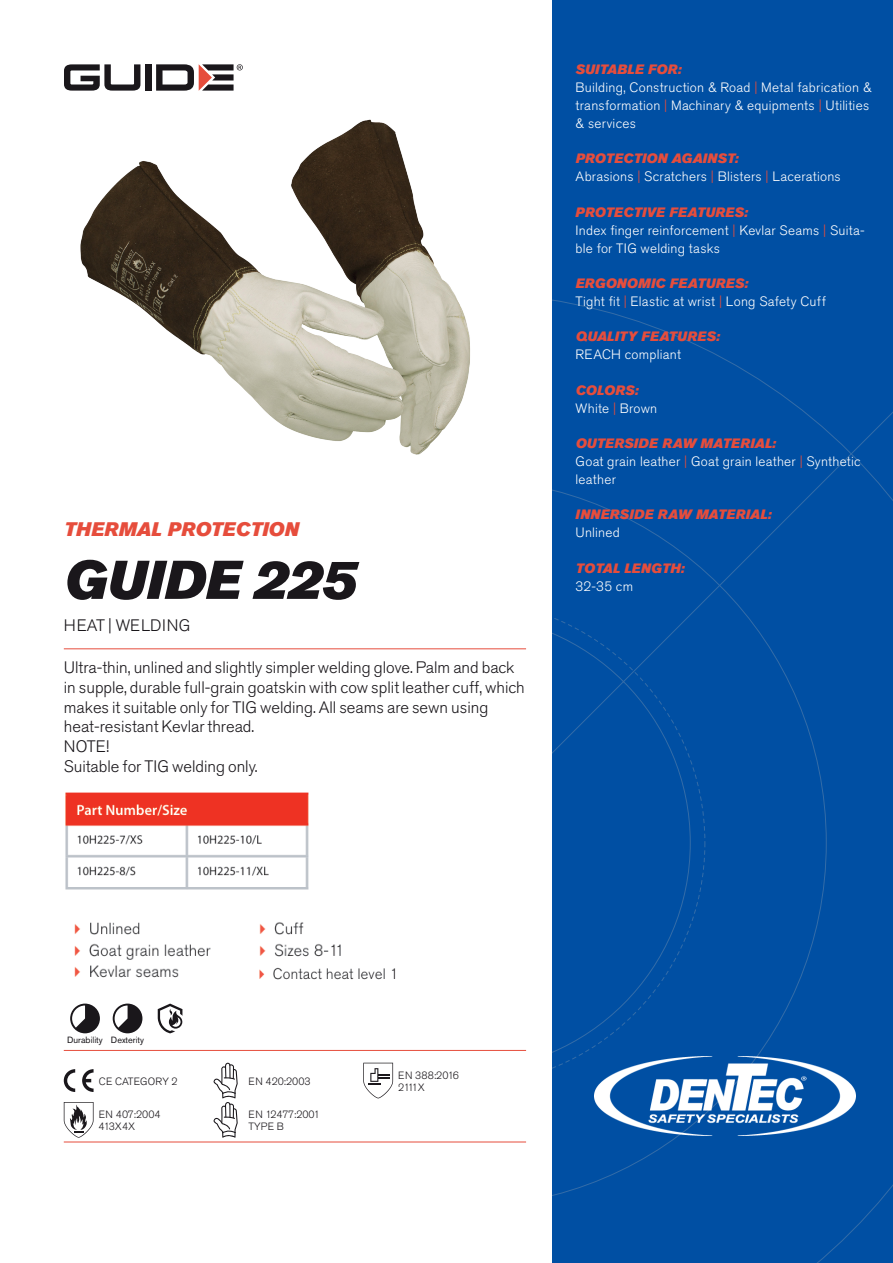
<style>
.page{position:relative;width:893px;height:1263px;background:#fff}
.page>*{position:absolute;margin:0;border:0;box-sizing:border-box;transform-origin:0 0}
.t1{font:italic 54px "Akzidenz Grotesk Pro Super";color:#1a171b}
.t2{font:italic 19.5px "Akzidenz Grotesk Pro Super";color:#e64d3c}
.t3{font:300 16.5px/19.8px "Akzidenz Grotesk Pro";color:#1a171b}
.t4{font:300 16.5px "Akzidenz Grotesk Pro";letter-spacing:.03em;color:#1a171b}
.t5{font:300 13.5px/18px "Akzidenz Grotesk Pro";letter-spacing:.02em;color:#fff}
.t6{font:italic 13.5px "Akzidenz Grotesk Pro Super";letter-spacing:.015em;color:#e64d3c}
.t7{font:300 10.5px/12px "Akzidenz Grotesk Pro";color:#1a171b}
.t8{font:9px "Akzidenz Grotesk Pro";color:#1a171b}
.s1{color:#e64d3c}
</style>
<div class="page">
<div style="left:145px;top:64px;width:7px;height:27px;background:#1a171b"></div>
<svg style="left:156px;top:64px;width:87px;height:27px"></svg>
<svg style="left:64px;top:64px;width:76px;height:27px"></svg>
<div style="left:553px;top:0;width:340px;height:1263px;background:#004fa3"></div>
<svg style="left:553px;top:299px;width:340px;height:964px"></svg>
<hr style="left:64px;top:1050px;width:462px;height:1px;background:#e64d3c">
<hr style="left:64px;top:1142px;width:462px;height:1px;background:#e64d3c">
<svg style="left:70px;top:1003px;width:30px;height:30px"></svg>
<svg style="left:113px;top:1003px;width:29px;height:30px"></svg>
<svg style="left:158px;top:1003px;width:24px;height:30px"></svg>
<svg style="left:64px;top:1069px;width:11px;height:23px"></svg>
<svg style="left:82px;top:1069px;width:12px;height:23px"></svg>
<svg style="left:363px;top:1063px;width:30px;height:35px"></svg>
<svg style="left:64px;top:1102px;width:30px;height:36px"></svg>
<svg style="left:214px;top:1063px;width:24px;height:75px"></svg>
<img style="left:80px;top:119px;width:390px;height:336px">
<hr style="left:64px;top:648px;width:462px;height:1px;background:#e64d3c">
<img style="left:594px;top:1056px;width:261px;height:79px">
<img style="left:74px;top:922px;width:267px;height:56px">
<img style="left:65px;top:792px;width:244px;height:98px">
<img style="left:256px;top:961px;width:140px;height:19px">
<h2 class="t2" style="left:64px;top:517px;width:236px">THERMAL PROTECTION</h2>
<h1 class="t1" style="left:64px;top:545px;width:294px">GUIDE 225</h1>
<p class="t4" style="left:64px;top:615px;width:128px">HEAT | WELDING</p>
<p class="t3" style="left:64px;top:657px;width:462px">Ultra-thin, unlined and slightly simpler welding glove. Palm and back in supple, durable full-grain goatskin with cow split leather cuff, which makes it suitable only for TIG welding. All seams are sewn using heat-resistant Kevlar thread.<br>NOTE!<br>Suitable for TIG welding only.</p>
<p class="t6" style="left:576px;top:60px;width:107px">SUITABLE FOR:</p>
<p class="t5" style="left:576px;top:78px;width:298px">Building, Construction &amp; Road <span class="s1">|</span> Metal fabrication &amp; transformation <span class="s1">|</span> Machinary &amp; equipments <span class="s1">|</span> Utilities &amp; services</p>
<p class="t6" style="left:576px;top:150px;width:164px">PROTECTION AGAINST:</p>
<p class="t5" style="left:576px;top:168px;width:267px">Abrasions <span class="s1">|</span> Scratchers <span class="s1">|</span> Blisters <span class="s1">|</span> Lacerations</p>
<p class="t6" style="left:576px;top:203px;width:174px">PROTECTIVE FEATURES:</p>
<p class="t5" style="left:576px;top:221px;width:291px">Index finger reinforcement <span class="s1">|</span> Kevlar Seams <span class="s1">|</span> Suita&shy;ble for TIG welding tasks</p>
<p class="t6" style="left:576px;top:274px;width:174px">ERGONOMIC FEATURES:</p>
<p class="t5" style="left:576px;top:292px;width:252px">Tight fit <span class="s1">|</span> Elastic at wrist <span class="s1">|</span> Long Safety Cuff</p>
<p class="t6" style="left:576px;top:328px;width:146px">QUALITY FEATURES:</p>
<p class="t5" style="left:576px;top:345px;width:107px">REACH compliant</p>
<p class="t6" style="left:576px;top:381px;width:64px">COLORS:</p>
<p class="t5" style="left:576px;top:399px;width:83px">White <span class="s1">|</span> Brown</p>
<p class="t6" style="left:576px;top:434px;width:202px">OUTERSIDE RAW MATERIAL:</p>
<p class="t5" style="left:576px;top:452px;width:286px">Goat grain leather <span class="s1">|</span> Goat grain leather <span class="s1">|</span> Synthetic leather</p>
<p class="t6" style="left:576px;top:506px;width:197px">INNERSIDE RAW MATERIAL:</p>
<p class="t5" style="left:576px;top:523px;width:46px">Unlined</p>
<p class="t6" style="left:576px;top:559px;width:110px">TOTAL LENGTH:</p>
<p class="t5" style="left:576px;top:577px;width:59px">32-35 cm</p>
<p class="t8" style="left:67px;top:1034px;width:78px">Durability Dexterity</p>
<p class="t7" style="left:99px;top:1075px;width:81px">CE CATEGORY 2</p>
<p class="t7" style="left:248px;top:1075px;width:64px">EN 420:2003</p>
<p class="t7" style="left:398px;top:1069px;width:62px">EN 388:2016<br>2111X</p>
<p class="t7" style="left:99px;top:1108px;width:63px">EN 407:2004<br>413X4X</p>
<p class="t7" style="left:248px;top:1108px;width:73px">EN 12477:2001<br>TYPE B</p>
</div>
